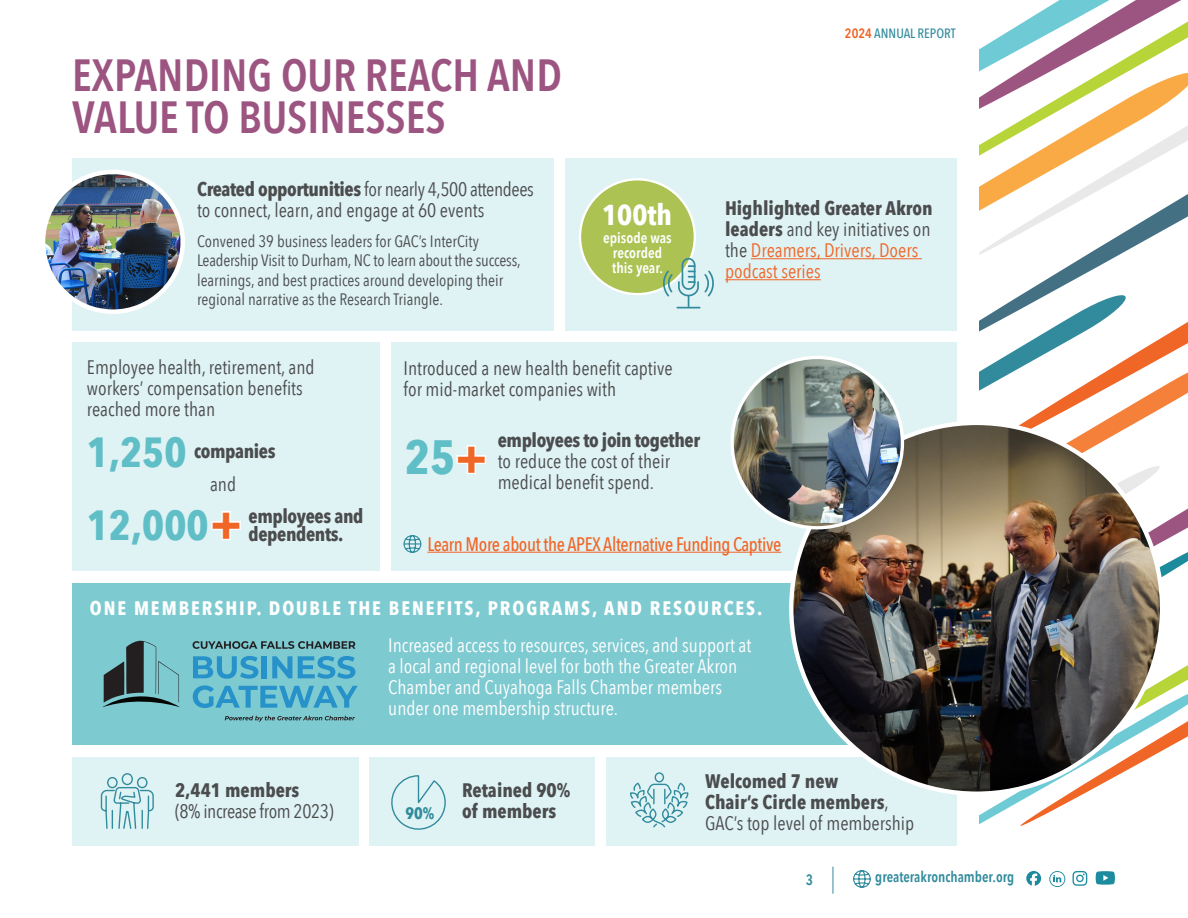
<style>
.page{position:relative;width:1188px;height:918px;background:#fff}
.page>*{position:absolute;margin:0;border:0;box-sizing:border-box;transform-origin:0 0}
.Body{font:700 48px "Avenir Next Condensed";color:#60bec7}
.Headers{font:600 45px/42.5px "Avenir Next Condensed";color:#9c5481}
.Body-2{font:700 42px "Avenir Next Condensed";color:#60bec7}
.Body-3{font:700 28.8px "Avenir Next Condensed";color:#fff}
.Body-4{font:19.5px/21px "Avenir Next Condensed";color:#4b4c4d}
.Body-5{font:19.5px/21px "Avenir Next Condensed";color:#fff}
.Body-6{font:19.5px/21px "Avenir Next Condensed";color:#f06627}
.Body-7{font:700 19.5px/21px "Avenir Next Condensed";color:#4b4c4d}
.Body-8{font:700 19.5px "Avenir Next Condensed";letter-spacing:.1em;color:#fff}
.Body-9{font:500 19.5px "Avenir Next Condensed";letter-spacing:-.02em;color:#f06627;scale:.96 1}
.Body-10{font:19.5px/21px "Avenir Next Condensed";letter-spacing:-.02em;color:#4b4c4d}
.Body-11{font:700 19.5px/18px "Avenir Next Condensed";letter-spacing:-.02em;color:#4b4c4d}
.Body-12{font:700 16.65px "Avenir Next Condensed";color:#318b9c}
.Body-13{font:16.5px/19.5px "Avenir Next Condensed";color:#4b4c4d}
.t1{font:600 15px "Avenir Next Condensed";color:#318b9c;scale:.96 1}
.Body-14{font:600 14.85px/14.9px "Avenir Next Condensed";color:#fff;text-align:center}
.Body-15{font:500 13.5px "Avenir Next Condensed";color:#318b9c}
.s1{font-weight:700}
.s2{font-weight:600;color:#f06627}
.s3{font-weight:700;color:#4b4c4d}
.s4{color:#4b4c4d}
.s5{color:#fff}
.s6{font-size:48px;color:#fff}
.s7{font-weight:400}
</style>
<div class="page">
<svg style="left:853px;top:870px;width:18px;height:18px"></svg>
<svg style="left:833px;top:867px;width:1px;height:27px"></svg>
<div style="left:391px;top:343px;width:566px;height:228px;background:#dff2f4"></div>
<svg style="left:1026px;top:261px;width:82px;height:31px"></svg>
<svg style="left:980px;top:292px;width:208px;height:595px"></svg>
<svg style="left:980px;top:0;width:208px;height:261px"></svg>
<div style="left:72px;top:757px;width:287px;height:89px;background:#dff2f4"></div>
<div style="left:369px;top:757px;width:226px;height:89px;background:#dff2f4"></div>
<div style="left:607px;top:757px;width:350px;height:88px;background:#dff2f4"></div>
<div style="left:72px;top:584px;width:870px;height:161px;background:#7ecad1"></div>
<svg style="left:193px;top:656px;width:65px;height:23px"></svg>
<div style="left:262px;top:656px;width:5px;height:22px;background:#2792c9"></div>
<svg style="left:272px;top:656px;width:20px;height:22px"></svg>
<svg style="left:298px;top:656px;width:57px;height:23px"></svg>
<svg style="left:193px;top:685px;width:165px;height:23px"></svg>
<svg style="left:193px;top:641px;width:162px;height:8px"></svg>
<svg style="left:225px;top:716px;width:130px;height:6px"></svg>
<svg style="left:103px;top:641px;width:77px;height:66px"></svg>
<svg style="left:100px;top:773px;width:54px;height:56px"></svg>
<svg style="left:391px;top:775px;width:55px;height:55px"></svg>
<svg style="left:629px;top:772px;width:60px;height:56px"></svg>
<img style="left:791px;top:423px;width:371px;height:371px;border-radius:184px">
<div style="left:72px;top:158px;width:482px;height:173px;background:#dff2f4"></div>
<div style="left:565px;top:158px;width:392px;height:173px;background:#dff2f4"></div>
<hr style="left:751px;top:258px;width:171px;height:1px;background:#f06627">
<hr style="left:725px;top:279px;width:96px;height:1px;background:#f06627">
<img style="left:43px;top:172px;width:140px;height:140px;border-radius:70px">
<div style="left:41px;top:170px;width:144px;height:144px;border:4px solid #fff;border-radius:50%"></div>
<div style="left:580px;top:179px;width:115px;height:115px;background:#acc252;border-radius:50%"></div>
<div style="left:579px;top:178px;width:117px;height:117px;border:2px solid #fff;border-radius:50%"></div>
<svg style="left:662px;top:257px;width:52px;height:52px"></svg>
<div style="left:72px;top:343px;width:308px;height:228px;background:#dff2f4"></div>
<hr style="left:427px;top:552px;width:354px;height:1px;background:#f06627">
<svg style="left:403px;top:535px;width:19px;height:18px"></svg>
<img style="left:734px;top:357px;width:168px;height:167px">
<p class="Headers" style="left:72px;top:53px;width:491px">EXPANDING OUR REACH AND<br>VALUE TO BUSINESSES</p>
<p class="Body-4" style="left:197px;top:177px;width:338px"><span class="s1">Created opportunities</span> for nearly 4,500 attendees to connect, learn, and engage at 60 events</p>
<p class="Body-13" style="left:197px;top:230px;width:325px">Convened 39 business leaders for GAC’s InterCity Leadership Visit to Durham, NC to learn about the success, learnings, and best practices around developing their regional narrative as the Research Triangle.</p>
<p class="Body-14" style="left:603px;top:230px;width:70px">episode was recorded this year.</p>
<p class="Body-3" style="left:602px;top:197px;width:71px">100th</p>
<p class="Body-15" style="left:845px;top:25px;width:112px"><span class="s2">2024</span> ANNUAL REPORT</p>
<p class="Body-6" style="left:725px;top:197px;width:209px"><span class="s3">Highlighted Greater Akron leaders</span> <span class="s4">and key initiatives on the</span> Dreamers, Drivers, Doers podcast series</p>
<p class="Body-4" style="left:87px;top:356px;width:229px">Employee health, retirement, and workers’ compensation benefits reached more than</p>
<p class="Body-4" style="left:403px;top:357px;width:271px">Introduced a new health benefit captive for mid-market companies with</p>
<p class="Body-4" style="left:498px;top:428px;width:204px"><span class="s1">employees to join together </span>to reduce the cost of their medical benefit spend.</p>
<p class="Body-2" style="left:87px;top:427px;width:101px">1,250</p>
<p class="Body" style="left:405px;top:428px;width:84px">25<span class="s5">+</span></p>
<p class="Body-11" style="left:194px;top:442px;width:83px">companies</p>
<p class="Body-4" style="left:210px;top:473px;width:28px">and</p>
<p class="Body-2" style="left:87px;top:499px;width:157px">12,000<span class="s6">+</span></p>
<p class="Body-11" style="left:249px;top:507px;width:116px">employees and dependents.</p>
<p class="Body-9" style="left:427px;top:532px;width:370px">Learn More about the APEX Alternative Funding Captive</p>
<p class="Body-8" style="left:90px;top:596px;width:674px">ONE MEMBERSHIP. DOUBLE THE BENEFITS, PROGRAMS, AND RESOURCES.</p>
<p class="Body-5" style="left:388px;top:633px;width:365px">Increased access to resources, services, and support at a local and regional level for both the Greater Akron Chamber and Cuyahoga Falls Chamber members under one membership structure.</p>
<p class="Body-10" style="left:175px;top:779px;width:160px"><span class="s1">2,441 members<br></span>(8% increase from 2023)</p>
<p class="Body-12" style="left:405px;top:803px;width:30px">90%</p>
<p class="Body-7" style="left:462px;top:779px;width:110px">Retained 90% of members</p>
<p class="Body-7" style="left:705px;top:771px;width:211px">Welcomed 7 new<br>Chair’s Circle members<span class="s7">,<br>GAC’s top level of membership</span></p>
<p class="t1" style="left:806px;top:866px;width:9px">3</p>
<p class="t1" style="left:875px;top:863px;width:146px">greaterakronchamber.org</p>
</div>
